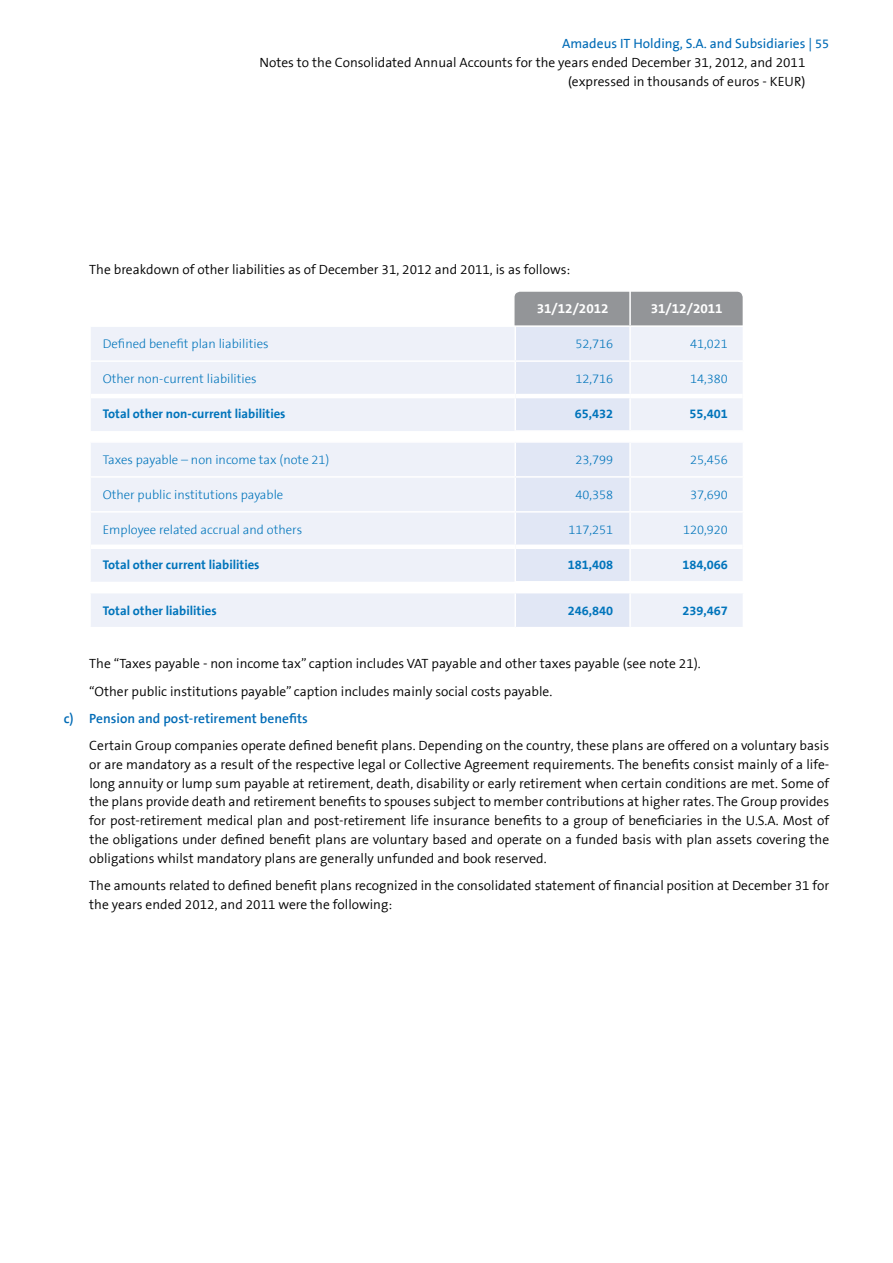
<style>
.page{position:relative;width:893px;height:1263px;background:#fff}
.page>*{position:absolute;margin:0;border:0;box-sizing:border-box;transform-origin:0 0}
.t1{font:300 13.5px/18.8px "The Sans B4";color:#000}
.t2{font:13.5px "The Sans B5 Plain";color:#006bb6}
.t3{font:600 13.5px "The Sans B6";color:#006bb6}
.t4{font:700 13.5px "The Sans B7";color:#fff}
.t5{font:300 12.75px "The Sans B3";color:#0074bb}
.t6{font:700 12.75px "The Sans B7";color:#0074bb}
.s1{font-size:12.75px}
.s2{font-family:"The Sans B5 Plain";font-weight:400;font-size:12.75px}
</style>
<div class="page">
<svg style="left:91px;top:327px;width:421px;height:300px;background:#eff2f9"></svg>
<svg style="left:512px;top:291px;width:231px;height:336px;background:#e0e4ed"></svg>
<hr style="left:514px;top:327px;width:2px;height:33px;background:#fff">
<hr style="left:629px;top:327px;width:2px;height:33px;background:#fff">
<hr style="left:89px;top:360px;width:426px;height:2px;background:#fff">
<hr style="left:515px;top:360px;width:115px;height:2px;background:#fff">
<hr style="left:514px;top:362px;width:2px;height:32px;background:#fff">
<hr style="left:630px;top:360px;width:114px;height:2px;background:#fff">
<hr style="left:629px;top:362px;width:2px;height:32px;background:#fff">
<hr style="left:514px;top:443px;width:2px;height:33px;background:#fff">
<hr style="left:629px;top:443px;width:2px;height:33px;background:#fff">
<hr style="left:89px;top:476px;width:426px;height:2px;background:#fff">
<hr style="left:515px;top:476px;width:115px;height:2px;background:#fff">
<hr style="left:514px;top:478px;width:2px;height:33px;background:#fff">
<hr style="left:630px;top:476px;width:114px;height:2px;background:#fff">
<hr style="left:629px;top:478px;width:2px;height:33px;background:#fff">
<hr style="left:89px;top:511px;width:426px;height:2px;background:#fff">
<hr style="left:515px;top:511px;width:115px;height:2px;background:#fff">
<hr style="left:514px;top:513px;width:2px;height:31px;background:#fff">
<hr style="left:630px;top:511px;width:114px;height:2px;background:#fff">
<hr style="left:629px;top:513px;width:2px;height:31px;background:#fff">
<hr style="left:629px;top:291px;width:2px;height:34px;background:#fff">
<hr style="left:91px;top:394px;width:424px;height:4px;background:#fff">
<hr style="left:515px;top:394px;width:115px;height:4px;background:#fff">
<hr style="left:629px;top:398px;width:2px;height:32px;background:#fff">
<hr style="left:630px;top:394px;width:113px;height:4px;background:#fff">
<div style="left:91px;top:544px;width:424px;height:5px;background:#fff"></div>
<div style="left:515px;top:544px;width:115px;height:5px;background:#fff"></div>
<hr style="left:629px;top:549px;width:2px;height:32px;background:#fff">
<div style="left:630px;top:544px;width:113px;height:5px;background:#fff"></div>
<hr style="left:629px;top:593px;width:2px;height:34px;background:#fff">
<hr style="left:89px;top:325px;width:427px;height:2px;background:#fff">
<hr style="left:516px;top:325px;width:114px;height:2px;background:#fff">
<hr style="left:630px;top:325px;width:114px;height:2px;background:#fff">
<hr style="left:89px;top:441px;width:426px;height:2px;background:#fff">
<hr style="left:515px;top:441px;width:115px;height:2px;background:#fff">
<hr style="left:630px;top:441px;width:114px;height:2px;background:#fff">
<hr style="left:89px;top:592px;width:426px;height:1px;background:#fff">
<hr style="left:515px;top:592px;width:115px;height:1px;background:#fff">
<hr style="left:514px;top:593px;width:2px;height:34px;background:#fff">
<hr style="left:630px;top:592px;width:114px;height:1px;background:#fff">
<hr style="left:514px;top:549px;width:2px;height:32px;background:#fff">
<hr style="left:514px;top:581px;width:116px;height:1px;background:#fff">
<hr style="left:630px;top:581px;width:114px;height:1px;background:#fff">
<hr style="left:514px;top:398px;width:2px;height:32px;background:#fff">
<hr style="left:514px;top:430px;width:116px;height:2px;background:#fff">
<hr style="left:630px;top:430px;width:114px;height:2px;background:#fff">
<p class="t2" style="left:562px;top:37px;width:269px">Amadeus IT Holding, S.A. and Subsidiaries | <span class="s1">55</span></p>
<p class="t1" style="left:260px;top:54px;width:547px;text-align:right">Notes to the Consolidated Annual Accounts for the years ended December 31, 2012, and 2011 <span class="s2">(</span>expressed in thousands of euros - KEUR<span class="s2">)</span></p>
<p class="t1" style="left:89px;top:260px;width:482px">The breakdown of other liabilities as of December 31, 2012 and 2011, is as follows:</p>
<p class="t4" style="left:537px;top:302px;width:73px">31/12/2012</p>
<p class="t4" style="left:651px;top:302px;width:73px">31/12/2011</p>
<p class="t5" style="left:103px;top:337px;width:167px">Defined benefit plan liabilities</p>
<p class="t5" style="left:575px;top:337px;width:39px">52,716</p>
<p class="t5" style="left:690px;top:337px;width:39px">41,021</p>
<p class="t5" style="left:103px;top:372px;width:155px">Other non-current liabilities</p>
<p class="t5" style="left:575px;top:372px;width:39px">12,716</p>
<p class="t5" style="left:690px;top:372px;width:39px">14,380</p>
<p class="t6" style="left:103px;top:407px;width:184px">Total other non-current liabilities</p>
<p class="t6" style="left:575px;top:407px;width:40px">65,432</p>
<p class="t6" style="left:689px;top:407px;width:40px">55,401</p>
<p class="t5" style="left:103px;top:453px;width:228px">Taxes payable – non income tax (note 21)</p>
<p class="t5" style="left:575px;top:453px;width:39px">23,799</p>
<p class="t5" style="left:690px;top:453px;width:39px">25,456</p>
<p class="t5" style="left:103px;top:488px;width:182px">Other public institutions payable</p>
<p class="t5" style="left:575px;top:488px;width:39px">40,358</p>
<p class="t5" style="left:690px;top:488px;width:39px">37,690</p>
<p class="t5" style="left:103px;top:523px;width:201px">Employee related accrual and others</p>
<p class="t5" style="left:568px;top:523px;width:46px">117,251</p>
<p class="t5" style="left:683px;top:523px;width:46px">120,920</p>
<p class="t6" style="left:103px;top:558px;width:158px">Total other current liabilities</p>
<p class="t6" style="left:568px;top:558px;width:47px">181,408</p>
<p class="t6" style="left:682px;top:558px;width:47px">184,066</p>
<p class="t6" style="left:103px;top:604px;width:115px">Total other liabilities</p>
<p class="t6" style="left:568px;top:604px;width:47px">246,840</p>
<p class="t6" style="left:682px;top:604px;width:47px">239,467</p>
<p class="t1" style="left:89px;top:651px;width:613px;line-height:27.3px">The “Taxes payable - non income tax” caption includes VAT payable and other taxes payable (see note 21). “Other public institutions payable” caption includes mainly social costs payable.</p>
<p class="t3" style="left:64px;top:711px;width:245px">c) Pension and post-retirement benefits</p>
<p class="t1" style="left:89px;top:737px;width:741px;text-align:justify">Certain Group companies operate defined benefit plans. Depending on the country, these plans are offered on a voluntary basis or are mandatory as a result of the respective legal or Collective Agreement requirements. The benefits consist mainly of a life&shy;long annuity or lump sum payable at retirement, death, disability or early retirement when certain conditions are met. Some of the plans provide death and retirement benefits to spouses subject to member contributions at higher rates. The Group provides for post-retirement medical plan and post-retirement life insurance benefits to a group of beneficiaries in the U.S.A. Most of the obligations under defined benefit plans are voluntary based and operate on a funded basis with plan assets covering the obligations whilst mandatory plans are generally unfunded and book reserved.</p>
<p class="t1" style="left:89px;top:876px;width:741px">The amounts related to defined benefit plans recognized in the consolidated statement of financial position at December 31 for the years ended 2012, and 2011 were the following:</p>
</div>
